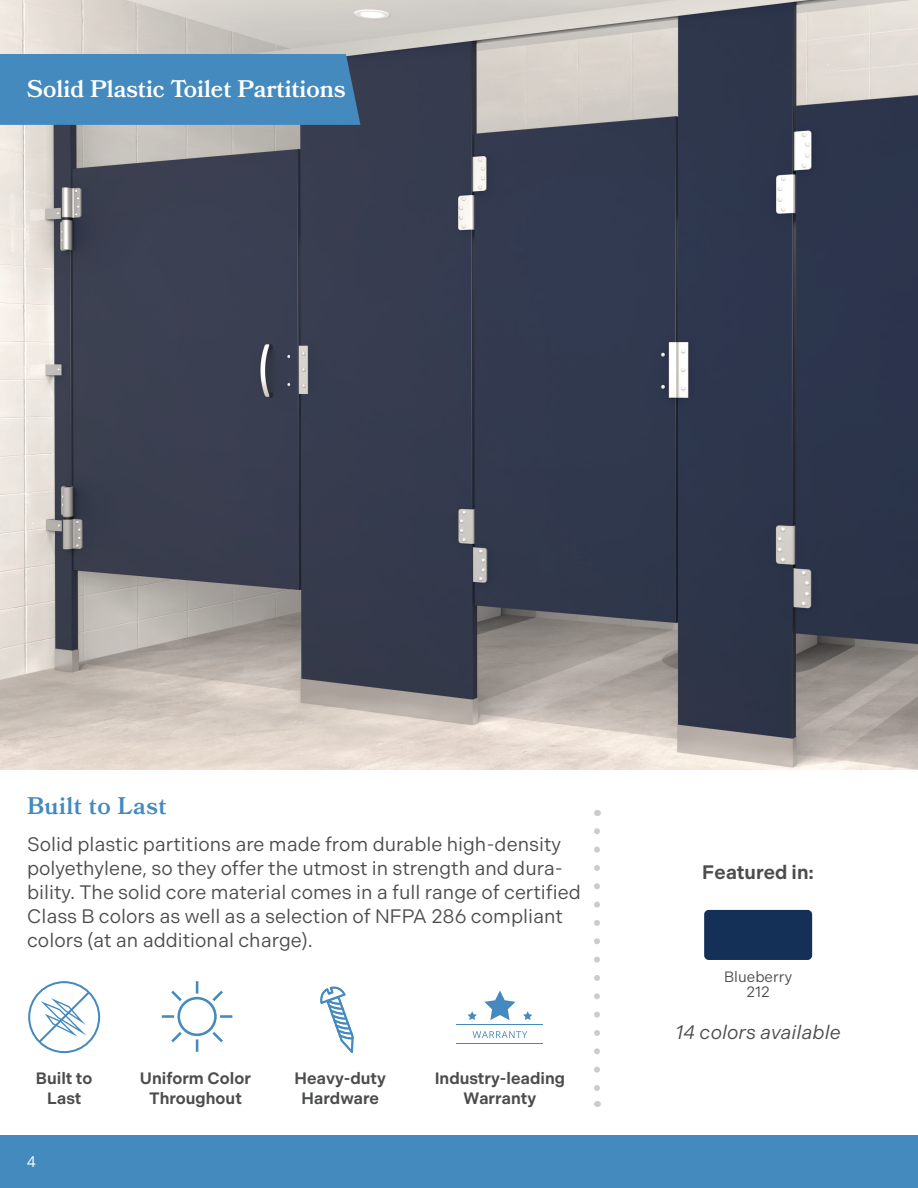
<style>
.page{position:relative;width:918px;height:1188px;background:#fff}
.page>*{position:absolute;margin:0;border:0;box-sizing:border-box;transform-origin:0 0}
.Header_32_32{font:600 24px "Bookmania";color:#fff}
.back_page_header{font:600 24px "Bookmania";letter-spacing:.02em;color:#448abe}
.back_page_header-2{font:19.5px/24px "Indivisible";color:#4b4c4d}
.back_page_body_copy{font:italic 19.5px "Indivisible";color:#4b4c4d}
.back_page_body_copy-2{font:600 19.5px "Indivisible";color:#4b4c4d}
.t1{font:600 16.5px/19.8px "Indivisible";color:#4b4c4d;text-align:center}
.back_page_body_copy-3{font:15px "Indivisible";color:#4b4c4d}
.t2{font:15px "Open Sans";color:#fff}
.t3{font:600 12px "Open Sans";color:#fff}
</style>
<div class="page">
<img style="left:0;top:0;width:918px;height:770px">
<svg style="left:594px;top:831px;width:6px;height:260px"></svg>
<div style="left:704px;top:910px;width:108px;height:50px;background:#143057"></div>
<div style="left:0;top:54px;width:360px;height:71px;background:#448abe"></div>
<svg style="left:28px;top:981px;width:72px;height:72px"></svg>
<svg style="left:162px;top:981px;width:70px;height:71px"></svg>
<svg style="left:320px;top:986px;width:34px;height:67px"></svg>
<svg style="left:484px;top:990px;width:32px;height:30px"></svg>
<svg style="left:468px;top:1011px;width:9px;height:9px"></svg>
<svg style="left:523px;top:1011px;width:9px;height:9px"></svg>
<svg style="left:473px;top:1031px;width:54px;height:7px"></svg>
<hr style="left:457px;top:1043px;width:86px;height:1px;background:#448abe">
<hr style="left:457px;top:1025px;width:86px;height:1px;background:#448abe">
<div style="left:0;top:1136px;width:918px;height:52px;background:#448abe"></div>
<p class="Header_32_32" style="left:27px;top:75px;width:320px">Solid Plastic Toilet Partitions</p>
<p class="back_page_header" style="left:27px;top:791px;width:141px">Built to Last</p>
<p class="back_page_header-2" style="left:27px;top:832px;width:556px">Solid plastic partitions are made from durable high-density polyethylene, so they offer the utmost in strength and dura&shy;bility. The solid core material comes in a full range of certified Class B colors as well as a selection of NFPA 286 compliant colors (at an additional charge).</p>
<p class="t1" style="left:36px;top:1069px;width:58px">Built to<br>Last</p>
<p class="t1" style="left:140px;top:1069px;width:113px">Uniform Color<br>Throughout</p>
<p class="t1" style="left:295px;top:1069px;width:93px">Heavy-duty<br>Hardware</p>
<p class="t1" style="left:435px;top:1069px;width:132px">Industry-leading<br>Warranty</p>
<p class="t3" style="left:27px;top:1148px;width:8px">4</p>
<p class="t2" style="left:27px;top:1152px;width:10px">4</p>
<p class="back_page_body_copy-2" style="left:702px;top:861px;width:113px">Featured in:</p>
<p class="back_page_body_copy-3" style="left:724px;top:968px;width:69px">Blueberry</p>
<p class="back_page_body_copy-3" style="left:747px;top:983px;width:25px">212</p>
<p class="back_page_body_copy" style="left:676px;top:1022px;width:167px">14 colors available</p>
</div>
